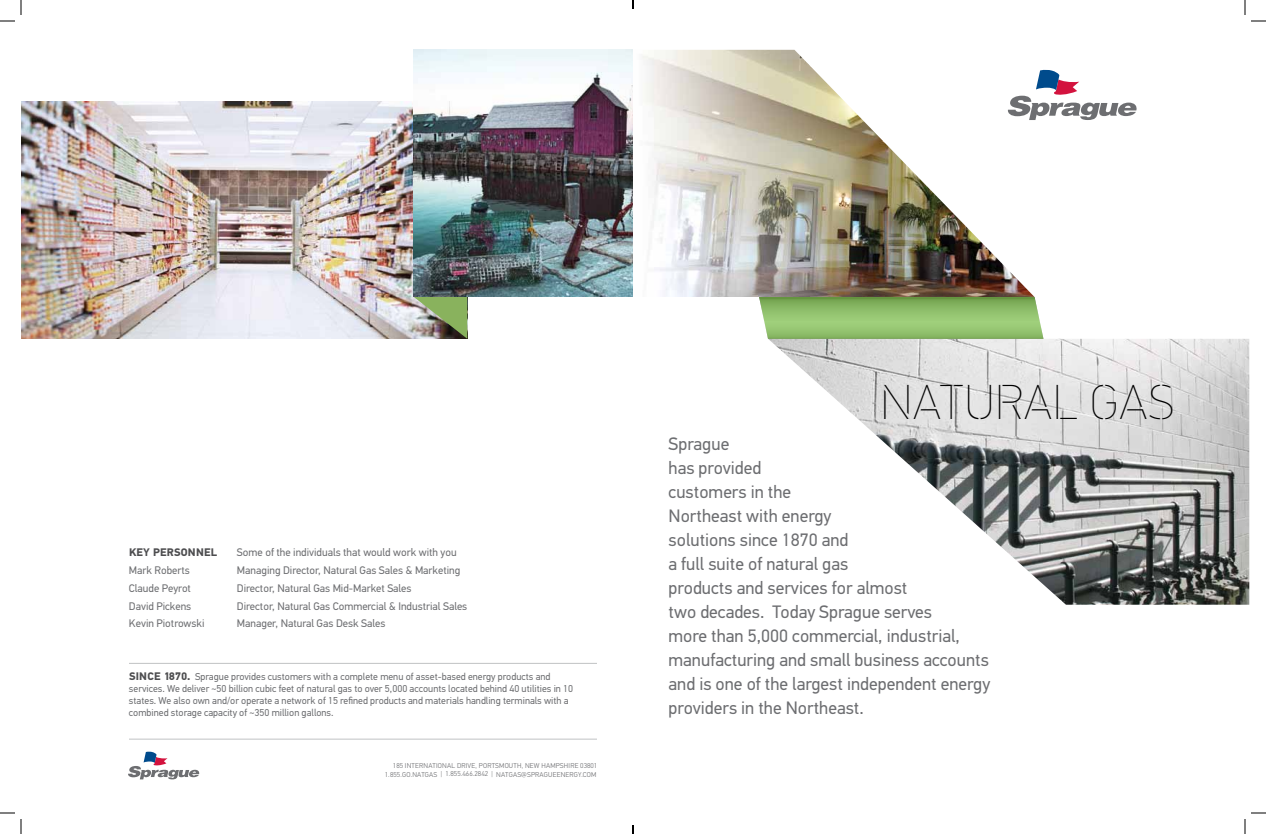
<style>
.page{position:relative;width:1266px;height:834px;background:#fff}
.page>*{position:absolute;margin:0;border:0;box-sizing:border-box;transform-origin:0 0}
.t1{font:100 49px "PF Din Stencil";letter-spacing:.01em;color:#000}
.t2{font:18px/24px "PF Din Text Pro";color:#6d6e71}
.t3{font:11px "PF Din Text Pro";color:#6d6e71}
.t4{font:700 11px "PF Din Text Pro";letter-spacing:.02em;color:#4d4d4f}
.t5{font:10px/12px "PF Din Text Pro";color:#6d6e71}
.t6{font:300 7px/9px "PF Din Text Pro";letter-spacing:.03em;color:#6d6e71;text-align:right}
.s1{font-weight:700;font-size:11px;color:#4d4d4f}
</style>
<div class="page">
<img style="left:21px;top:101px;width:393px;height:238px">
<svg style="left:128px;top:752px;width:71px;height:27px"></svg>
<hr style="left:129px;top:739px;width:468px;height:1px;background:#c0c2c4">
<hr style="left:129px;top:663px;width:468px;height:1px;background:#c0c2c4">
<svg style="left:1035px;top:70px;width:102px;height:50px"></svg>
<img style="left:467px;top:50px;width:568px;height:247px">
<img style="left:768px;top:339px;width:481px;height:266px">
<svg style="left:759px;top:297px;width:284px;height:42px;background:#90be6d"></svg>
<img style="left:414px;top:50px;width:53px;height:289px">
<svg style="left:0;top:0;width:22px;height:22px"></svg>
<svg style="left:0;top:812px;width:22px;height:22px"></svg>
<svg style="left:1244px;top:0;width:22px;height:22px"></svg>
<svg style="left:1244px;top:812px;width:22px;height:22px"></svg>
<svg style="left:632px;top:0;width:2px;height:9px"></svg>
<svg style="left:632px;top:825px;width:2px;height:9px"></svg>
<p class="t4" style="left:129px;top:546px;width:68px">KEY PERSONNE</p>
<p class="t4" style="left:211px;top:546px;width:8px">L</p>
<p class="t3" style="left:237px;top:546px;width:221px">Some of the individuals that would work with you</p>
<p class="t3" style="left:129px;top:564px;width:62px">Mark Roberts</p>
<p class="t3" style="left:237px;top:564px;width:225px">Managing Director, Natural Gas Sales &amp; Marketing</p>
<p class="t3" style="left:129px;top:582px;width:64px">Claude Peyrot</p>
<p class="t3" style="left:237px;top:582px;width:176px">Director, Natural Gas Mid-Market Sales</p>
<p class="t3" style="left:129px;top:599px;width:64px">David Pickens</p>
<p class="t3" style="left:237px;top:599px;width:232px">Director, Natural Gas Commercial &amp; Industrial Sales</p>
<p class="t3" style="left:129px;top:617px;width:77px">Kevin Piotrowski</p>
<p class="t3" style="left:237px;top:617px;width:150px">Manager, Natural Gas Desk Sales</p>
<p class="t5" style="left:129px;top:670px;width:446px"><span class="s1">SINCE 1870.</span> Sprague provides customers with a complete menu of asset-based energy products and services. We deliver ~50 billion cubic feet of natural gas to over 5,000 accounts located behind 40 utilities in 10 states. We also own and/or operate a network of 15 refined products and materials handling terminals with a combined storage capacity of ~350 million gallons.</p>
<p class="t6" style="left:385px;top:761px;width:214px">185 INTERNATI ONAL DRIVE, PORTSMOUTH, N EW HAMPSHI RE 03801<br>1.855.GO.NATGAS | 1.855.466.2842 | NATGAS@SPRAGUEENERGY.COM</p>
<h1 class="t1" style="left:880px;top:376px;width:296px">NATURAL GAS</h1>
<p class="t2" style="left:669px;top:432px;width:323px">Sprague<br>has provided<br>customers in the<br>Northeast with energy<br>solutions since 1870 and<br>a full suite of natural gas<br>products and services for almost<br>two decades. Today Sprague serves<br>more than 5,000 commercial, industrial, manufacturing and small business accounts and is one of the largest independent energy providers in the Northeast.</p>
</div>
